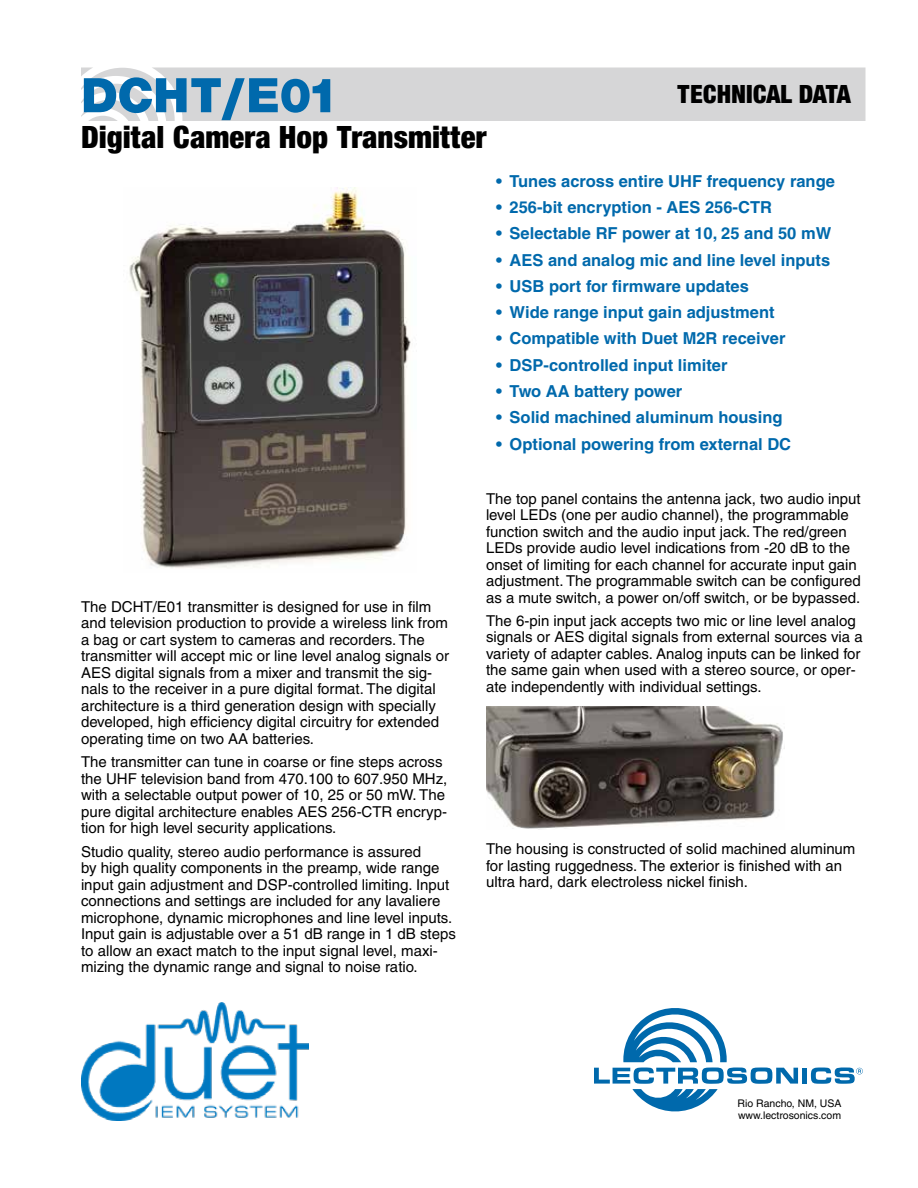
<style>
.page{position:relative;width:918px;height:1188px;background:#fff}
.page>*{position:absolute;margin:0;border:0;box-sizing:border-box;transform-origin:0 0}
.t1{font:900 51px "Sans";color:#0069ac}
.t2{font:900 condensed 33px "Sans";color:#000}
.t3{font:900 condensed 27px "Sans";color:#000}
.t4{font:700 16.5px "Helvetica";color:#0069ac}
.t5{font:15px/16.5px "Helvetica";color:#000}
.t6{font:10.5px/12.1px "Helvetica";color:#000}
</style>
<div class="page">
<div style="left:81px;top:68px;width:785px;height:53px;background:#d6d6d7"></div>
<svg style="left:594px;top:1008px;width:204px;height:103px"></svg>
<div style="left:802px;top:1068px;width:5px;height:16px;background:#0069ac"></div>
<svg style="left:811px;top:1068px;width:52px;height:16px"></svg>
<img style="left:486px;top:706px;width:299px;height:123px">
<img style="left:129px;top:188px;width:282px;height:381px">
<img style="left:81px;top:1002px;width:228px;height:118px">
<h1 class="t1" style="left:81px;top:64px;width:259px">DCHT/E01</h1>
<h2 class="t2" style="left:81px;top:117px;width:407px">Digital Camera Hop Transmitter</h2>
<h3 class="t3" style="left:677px;top:77px;width:176px">TECHNICAL DATA</h3>
<p class="t4" style="left:496px;top:171px;width:341px">• Tunes across entire UHF frequency range</p>
<p class="t4" style="left:496px;top:197px;width:277px">• 256-bit encryption - AES 256-CTR</p>
<p class="t4" style="left:496px;top:223px;width:337px">• Selectable RF power at 10, 25 and 50 mW</p>
<p class="t4" style="left:496px;top:250px;width:336px">• AES and analog mic and line level inputs</p>
<p class="t4" style="left:496px;top:276px;width:254px">• USB port for firmware updates</p>
<p class="t4" style="left:496px;top:302px;width:280px">• Wide range input gain adjustment</p>
<p class="t4" style="left:496px;top:329px;width:291px">• Compatible with Duet M2R receiver</p>
<p class="t4" style="left:496px;top:355px;width:233px">• DSP-controlled input limiter</p>
<p class="t4" style="left:496px;top:381px;width:188px">• Two AA battery power</p>
<p class="t4" style="left:496px;top:408px;width:288px">• Solid machined aluminum housing</p>
<p class="t4" style="left:496px;top:434px;width:297px">• Optional powering from external DC</p>
<p class="t5" style="left:81px;top:598px;width:370px">The DCHT/E01 transmitter is designed for use in film and television production to provide a wireless link from a bag or cart system to cameras and recorders. The transmitter will accept mic or line level analog signals or AES digital signals from a mixer and transmit the sig&shy;nals to the receiver in a pure digital format. The digital architecture is a third generation design with specially developed, high efficiency digital circuitry for extended operating time on two AA batteries.</p>
<p class="t5" style="left:81px;top:754px;width:368px">The transmitter can tune in coarse or fine steps across the UHF television band from 470.100 to 607.950 MHz, with a selectable output power of 10, 25 or 50 mW. The pure digital architecture enables AES 256-CTR encryp&shy;tion for high level security applications.</p>
<p class="t5" style="left:81px;top:843px;width:376px">Studio quality, stereo audio performance is assured<br>by high quality components in the preamp, wide range input gain adjustment and DSP-controlled limiting. Input connections and settings are included for any lavaliere microphone, dynamic microphones and line level inputs.<br>Input gain is adjustable over a 51 dB range in 1 dB steps to allow an exact match to the input signal level, maxi&shy;mizing the dynamic range and signal to noise ratio.</p>
<p class="t5" style="left:486px;top:490px;width:376px">The top panel contains the antenna jack, two audio input level LEDs (one per audio channel), the programmable function switch and the audio input jack. The red/green LEDs provide audio level indications from -20 dB to the onset of limiting for each channel for accurate input gain adjustment. The programmable switch can be configured as a mute switch, a power on/off switch, or be bypassed.</p>
<p class="t5" style="left:486px;top:612px;width:378px">The 6-pin input jack accepts two mic or line level analog signals or AES digital signals from external sources via a variety of adapter cables. Analog inputs can be linked for the same gain when used with a stereo source, or oper&shy;ate independently with individual settings.</p>
<p class="t5" style="left:486px;top:841px;width:371px">The housing is constructed of solid machined aluminum for lasting ruggedness. The exterior is finished with an ultra hard, dark electroless nickel finish.</p>
<p class="t6" style="left:738px;top:1097px;width:106px">Rio Rancho, NM, USA www.lectrosonics.com</p>
</div>
